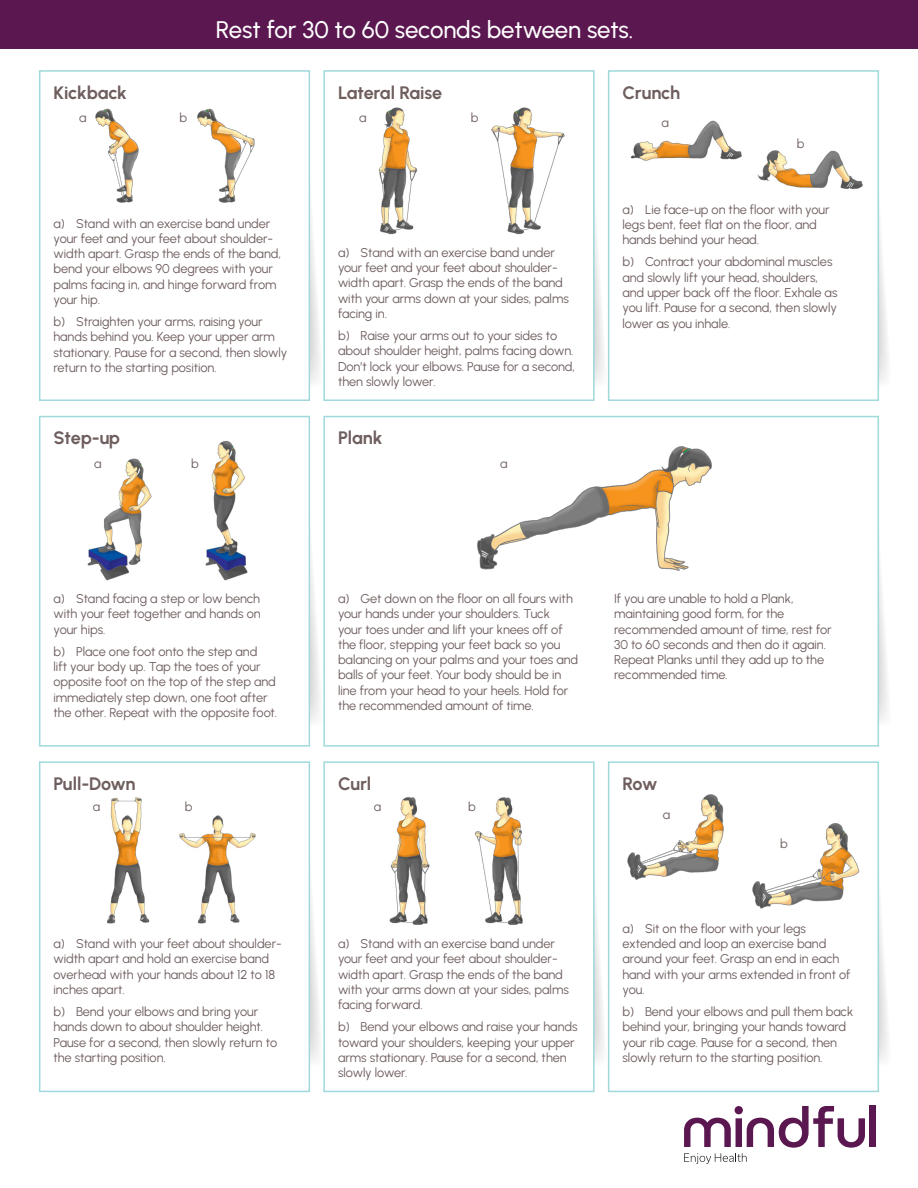
<style>
.page{position:relative;width:918px;height:1188px;background:#fff}
.page>*{position:absolute;margin:0;border:0;box-sizing:border-box;transform-origin:0 0}
.t1{font:500 24px "Urbanist";letter-spacing:-.005em;color:#fff}
.Prep_Moves_Header{font:700 18px "Urbanist";letter-spacing:-.01em;color:#6f5e5e}
.Prep_Moves_Copy{font:12.75px/15.3px "Urbanist";letter-spacing:-.005em;color:#6f5e5e}
</style>
<div class="page">
<svg style="left:310px;top:179px;width:10px;height:208px"></svg>
<svg style="left:310px;top:858px;width:10px;height:208px"></svg>
<svg style="left:595px;top:224px;width:9px;height:158px"></svg>
<svg style="left:595px;top:903px;width:9px;height:158px"></svg>
<svg style="left:879px;top:198px;width:9px;height:188px"></svg>
<svg style="left:879px;top:877px;width:9px;height:188px"></svg>
<svg style="left:879px;top:537px;width:9px;height:188px"></svg>
<svg style="left:310px;top:518px;width:10px;height:208px"></svg>
<div style="left:39px;top:70px;width:271px;height:331px;background:#fff;border:2px solid #9fd9dc"></div>
<div style="left:39px;top:761px;width:271px;height:331px;background:#fff;border:2px solid #9fd9dc"></div>
<div style="left:39px;top:416px;width:271px;height:331px;background:#fff;border:2px solid #9fd9dc"></div>
<div style="left:323px;top:70px;width:272px;height:331px;background:#fff;border:2px solid #9fd9dc"></div>
<div style="left:323px;top:761px;width:272px;height:331px;background:#fff;border:2px solid #9fd9dc"></div>
<div style="left:323px;top:416px;width:556px;height:331px;background:#fff;border:2px solid #9fd9dc"></div>
<div style="left:608px;top:70px;width:271px;height:331px;background:#fff;border:2px solid #9fd9dc"></div>
<div style="left:608px;top:761px;width:271px;height:331px;background:#fff;border:2px solid #9fd9dc"></div>
<div style="left:0;top:0;width:918px;height:49px;background:#5a1750"></div>
<img style="left:630px;top:120px;width:112px;height:41px">
<img style="left:757px;top:150px;width:106px;height:39px">
<img style="left:378px;top:107px;width:40px;height:128px">
<img style="left:491px;top:107px;width:74px;height:128px">
<img style="left:87px;top:458px;width:65px;height:123px">
<img style="left:205px;top:441px;width:43px;height:140px">
<img style="left:389px;top:797px;width:41px;height:128px">
<img style="left:475px;top:797px;width:48px;height:128px">
<img style="left:107px;top:797px;width:43px;height:127px">
<img style="left:179px;top:815px;width:77px;height:109px">
<img style="left:627px;top:794px;width:97px;height:86px">
<img style="left:752px;top:823px;width:108px;height:86px">
<img style="left:477px;top:446px;width:235px;height:125px">
<img style="left:95px;top:108px;width:44px;height:95px">
<img style="left:197px;top:108px;width:58px;height:95px">
<svg style="left:684px;top:1106px;width:181px;height:58px"></svg>
<div style="left:870px;top:1106px;width:6px;height:41px;background:#5a1750"></div>
<p class="Prep_Moves_Header" style="left:54px;top:80px;width:75px">Kickback</p>
<p class="Prep_Moves_Copy" style="left:79px;top:110px;width:9px">a</p>
<p class="Prep_Moves_Copy" style="left:180px;top:110px;width:9px">b</p>
<p class="t1" style="left:216px;top:14px;width:419px">Rest for 30 to 60 seconds between sets.</p>
<p class="Prep_Moves_Header" style="left:338px;top:80px;width:106px">Lateral Raise</p>
<p class="Prep_Moves_Copy" style="left:359px;top:110px;width:9px">a</p>
<p class="Prep_Moves_Copy" style="left:471px;top:110px;width:9px">b</p>
<p class="Prep_Moves_Header" style="left:623px;top:80px;width:59px">Crunch</p>
<p class="Prep_Moves_Copy" style="left:661px;top:115px;width:9px">a</p>
<p class="Prep_Moves_Copy" style="left:797px;top:136px;width:9px">b</p>
<p class="Prep_Moves_Copy" style="left:54px;top:215px;width:229px">a) Stand with an exercise band under your feet and your feet about shoulder&shy;width apart. Grasp the ends of the band, bend your elbows 90 degrees with your palms facing in, and hinge forward from your hip.</p>
<p class="Prep_Moves_Copy" style="left:54px;top:314px;width:235px">b) Straighten your arms, raising your hands behind you. Keep your upper arm stationary. Pause for a second, then slowly return to the starting position.</p>
<p class="Prep_Moves_Header" style="left:54px;top:426px;width:68px">Step-up</p>
<p class="Prep_Moves_Copy" style="left:94px;top:456px;width:9px">a</p>
<p class="Prep_Moves_Copy" style="left:191px;top:456px;width:9px">b</p>
<p class="Prep_Moves_Copy" style="left:338px;top:244px;width:232px">a) Stand with an exercise band under your feet and your feet about shoulder&shy;width apart. Grasp the ends of the band with your arms down at your sides, palms facing in.</p>
<p class="Prep_Moves_Copy" style="left:338px;top:327px;width:239px">b) Raise your arms out to your sides to about shoulder height, palms facing down.<br>Don’t lock your elbows. Pause for a second, then slowly lower.</p>
<p class="Prep_Moves_Header" style="left:338px;top:426px;width:46px">Plank</p>
<p class="Prep_Moves_Copy" style="left:500px;top:456px;width:9px">a</p>
<p class="Prep_Moves_Copy" style="left:623px;top:201px;width:209px">a) Lie face-up on the floor with your legs bent, feet flat on the floor, and hands behind your head.</p>
<p class="Prep_Moves_Copy" style="left:623px;top:254px;width:216px">b) Contract your abdominal muscles and slowly lift your head, shoulders, and upper back off the floor. Exhale as you lift. Pause for a second, then slowly lower as you inhale.</p>
<p class="Prep_Moves_Copy" style="left:54px;top:591px;width:209px;text-align:justify">a) Stand facing a step or low bench with your feet together and hands on your hips.</p>
<p class="Prep_Moves_Copy" style="left:54px;top:643px;width:225px">b) Place one foot onto the step and<br>lift your body up. Tap the toes of your opposite foot on the top of the step and immediately step down, one foot after the other. Repeat with the opposite foot.</p>
<p class="Prep_Moves_Header" style="left:54px;top:771px;width:84px">Pull-Down</p>
<p class="Prep_Moves_Copy" style="left:338px;top:591px;width:242px">a) Get down on the floor on all fours with your hands under your shoulders. Tuck<br>your toes under and lift your knees off of the floor, stepping your feet back so you balancing on your palms and your toes and balls of your feet. Your body should be in line from your head to your heels. Hold for the recommended amount of time.</p>
<p class="Prep_Moves_Header" style="left:338px;top:771px;width:35px">Curl</p>
<p class="Prep_Moves_Copy" style="left:185px;top:799px;width:9px">b</p>
<p class="Prep_Moves_Copy" style="left:468px;top:799px;width:9px">b</p>
<p class="Prep_Moves_Copy" style="left:93px;top:799px;width:9px">a</p>
<p class="Prep_Moves_Copy" style="left:374px;top:799px;width:9px">a</p>
<p class="Prep_Moves_Copy" style="left:54px;top:936px;width:230px">a) Stand with your feet about shoulder&shy;width apart and hold an exercise band overhead with your hands about 12 to 18 inches apart.</p>
<p class="Prep_Moves_Copy" style="left:54px;top:1004px;width:225px">b) Bend your elbows and bring your hands down to about shoulder height.<br>Pause for a second, then slowly return to the starting position.</p>
<p class="Prep_Moves_Copy" style="left:338px;top:936px;width:232px">a) Stand with an exercise band under your feet and your feet about shoulder&shy;width apart. Grasp the ends of the band with your arms down at your sides, palms facing forward.</p>
<p class="Prep_Moves_Copy" style="left:338px;top:1019px;width:241px">b) Bend your elbows and raise your hands toward your shoulders, keeping your upper arms stationary. Pause for a second, then slowly lower.</p>
<p class="Prep_Moves_Copy" style="left:614px;top:591px;width:219px">If you are unable to hold a Plank, maintaining good form, for the recommended amount of time, rest for<br>30 to 60 seconds and then do it again.<br>Repeat Planks until they add up to the recommended time.</p>
<p class="Prep_Moves_Header" style="left:623px;top:771px;width:36px">Row</p>
<p class="Prep_Moves_Copy" style="left:663px;top:807px;width:9px">a</p>
<p class="Prep_Moves_Copy" style="left:780px;top:836px;width:9px">b</p>
<p class="Prep_Moves_Copy" style="left:623px;top:920px;width:230px">a) Sit on the floor with your legs extended and loop an exercise band around your feet. Grasp an end in each hand with your arms extended in front of you.</p>
<p class="Prep_Moves_Copy" style="left:623px;top:1004px;width:232px">b) Bend your elbows and pull them back behind your, bringing your hands toward your rib cage. Pause for a second, then slowly return to the starting position.</p>
</div>
